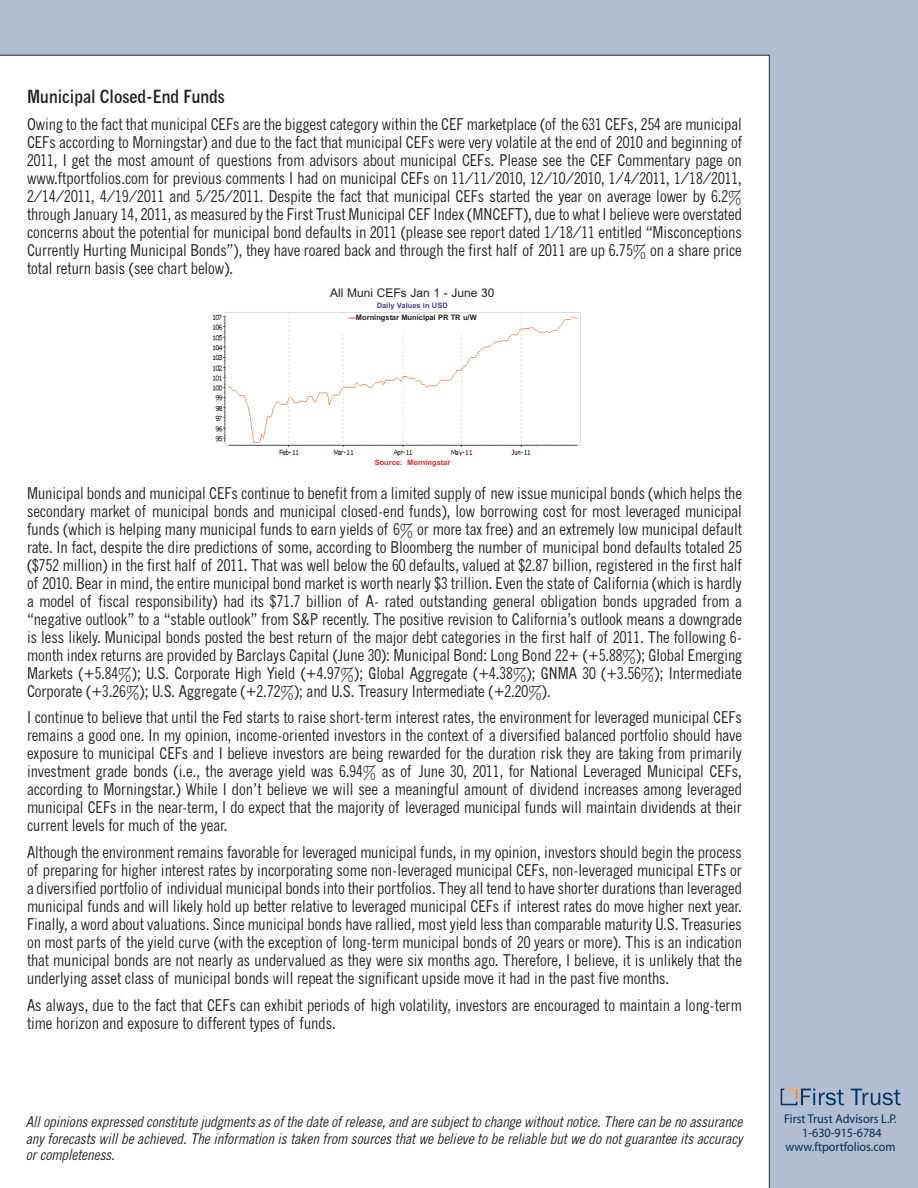
<style>
.page{position:relative;width:918px;height:1188px;background:#b2bdd0}
.page>*{position:absolute;margin:0;border:0;box-sizing:border-box;transform-origin:0 0}
.t1{font:700 condensed 18px "News Gothic";color:#231f20}
.t2{font:condensed 16.2px/18px "News Gothic";color:#231f20;text-align:justify}
.t3{font:italic condensed 14.7px/16.5px "News Gothic";color:#231f20}
.t4{font:12.75px/14px "Myriad";color:#002e54;text-align:center;scale:.95 1}
.t5{font:12px "Arial";color:#231f20}
.t6{font:700 7.5px "Arial";color:#231f20}
.t7{font:700 7.5px "Arial";color:#ea2924}
.t8{font:700 7.5px "Arial";color:#4d3c98}
.s1{color:#ea2924}
</style>
<div class="page">
<div style="left:0;top:55px;width:769px;height:1133px;background:#fff"></div>
<svg style="left:851px;top:1089px;width:50px;height:16px"></svg>
<svg style="left:781px;top:1089px;width:63px;height:16px"></svg>
<div style="left:27px;top:285px;width:714px;height:196px;background:#fff"></div>
<img style="left:212px;top:312px;width:369px;height:145px">
<div style="left:329px;top:314px;width:167px;height:20px;background:#fff"></div>
<p class="t1" style="left:27px;top:90px;width:199px">Municipal Closed-End Funds</p>
<p class="t2" style="left:27px;top:116px;width:717px">Owing to the fact that municipal CEFs are the biggest category within the CEF marketplace (of the 631 CEFs, 254 are municipal CEFs according to Morningstar) and due to the fact that municipal CEFs were very volatile at the end of 2010 and beginning of 2011, I get the most amount of questions from advisors about municipal CEFs. Please see the CEF Commentary page on www.ftportfolios.com for previous comments I had on municipal CEFs on 11/11/2010, 12/10/2010, 1/4/2011, 1/18/2011, 2/14/2011, 4/19/2011 and 5/25/2011. Despite the fact that municipal CEFs started the year on average lower by 6.2% through January 14, 2011, as measured by the First Trust Municipal CEF Index (MNCEFT), due to what I believe were overstated concerns about the potential for municipal bond defaults in 2011 (please see report dated 1/18/11 entitled “Misconceptions Currently Hurting Municipal Bonds”), they have roared back and through the first half of 2011 are up 6.75% on a share price total return basis (see chart below).</p>
<p class="t5" style="left:330px;top:286px;width:166px">All Muni CEFs Jan 1 - June 30</p>
<p class="t8" style="left:377px;top:301px;width:73px">Daily Values in USD</p>
<p class="t6" style="left:348px;top:313px;width:130px"><span class="s1">—</span>Morningstar Municipal PR TR u/W</p>
<p class="t7" style="left:375px;top:458px;width:77px">Source: Morningstar</p>
<p class="t2" style="left:27px;top:485px;width:717px">Municipal bonds and municipal CEFs continue to benefit from a limited supply of new issue municipal bonds (which helps the secondary market of municipal bonds and municipal closed-end funds), low borrowing cost for most leveraged municipal funds (which is helping many municipal funds to earn yields of 6% or more tax free) and an extremely low municipal default rate. In fact, despite the dire predictions of some, according to Bloomberg the number of municipal bond defaults totaled 25 ($752 million) in the first half of 2011. That was well below the 60 defaults, valued at $2.87 billion, registered in the first half of 2010. Bear in mind, the entire municipal bond market is worth nearly $3 trillion. Even the state of California (which is hardly a model of fiscal responsibility) had its $71.7 billion of A- rated outstanding general obligation bonds upgraded from a “negative outlook” to a “stable outlook” from S&amp;P recently. The positive revision to California’s outlook means a downgrade is less likely. Municipal bonds posted the best return of the major debt categories in the first half of 2011. The following 6- month index returns are provided by Barclays Capital (June 30): Municipal Bond: Long Bond 22+ (+5.88%); Global Emerging Markets (+5.84%); U.S. Corporate High Yield (+4.97%); Global Aggregate (+4.38%); GNMA 30 (+3.56%); Intermediate Corporate (+3.26%); U.S. Aggregate (+2.72%); and U.S. Treasury Intermediate (+2.20%).</p>
<p class="t2" style="left:27px;top:710px;width:716px">I continue to believe that until the Fed starts to raise short-term interest rates, the environment for leveraged municipal CEFs remains a good one. In my opinion, income-oriented investors in the context of a diversified balanced portfolio should have exposure to municipal CEFs and I believe investors are being rewarded for the duration risk they are taking from primarily investment grade bonds (i.e., the average yield was 6.94% as of June 30, 2011, for National Leveraged Municipal CEFs, according to Morningstar.) While I don’t believe we will see a meaningful amount of dividend increases among leveraged municipal CEFs in the near-term, I do expect that the majority of leveraged municipal funds will maintain dividends at their current levels for much of the year.</p>
<p class="t2" style="left:27px;top:844px;width:716px">Although the environment remains favorable for leveraged municipal funds, in my opinion, investors should begin the process of preparing for higher interest rates by incorporating some non-leveraged municipal CEFs, non-leveraged municipal ETFs or a diversified portfolio of individual municipal bonds into their portfolios. They all tend to have shorter durations than leveraged municipal funds and will likely hold up better relative to leveraged municipal CEFs if interest rates do move higher next year.<br>Finally, a word about valuations. Since municipal bonds have rallied, most yield less than comparable maturity U.S. Treasuries on most parts of the yield curve (with the exception of long-term municipal bonds of 20 years or more). This is an indication that municipal bonds are not nearly as undervalued as they were six months ago. Therefore, I believe, it is unlikely that the underlying asset class of municipal bonds will repeat the significant upside move it had in the past five months.</p>
<p class="t2" style="left:27px;top:997px;width:716px">As always, due to the fact that CEFs can exhibit periods of high volatility, investors are encouraged to maintain a long-term time horizon and exposure to different types of funds.</p>
<p class="t3" style="left:26px;top:1115px;width:721px">Allopinions expressed constitute judgments as ofthe date ofrelease,and are subjectto change withoutnotice.There can be no assurance any forecasts willbe achieved.The information is taken from sources thatwe believe to be reliable butwe do notguarantee its accuracy orcompleteness.</p>
<p class="t4" style="left:784px;top:1113px;width:120px">First Trust Advisors L.P.<br>1-630-915-6784 www.ftportfolios.com</p>
</div>
